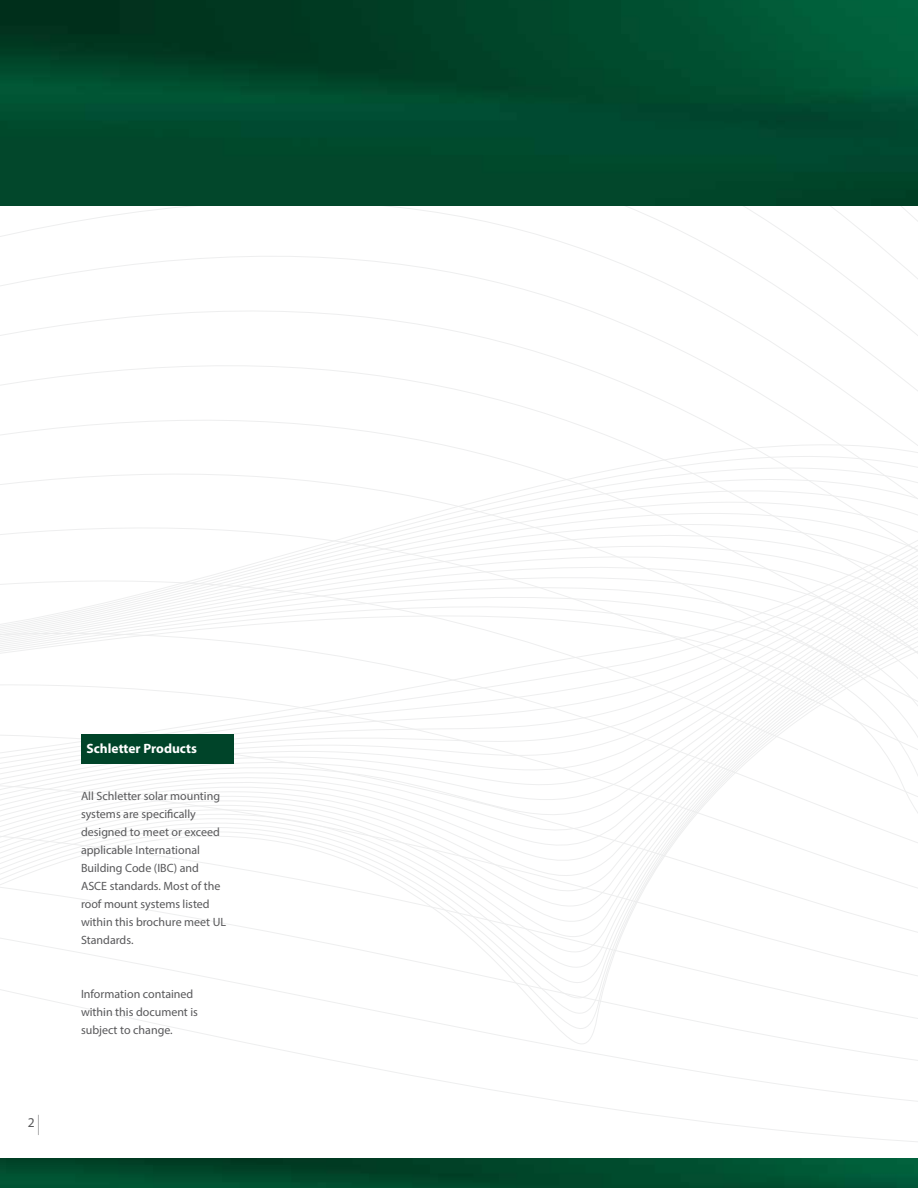
<style>
.page{position:relative;width:918px;height:1188px;background:#fff}
.page>*{position:absolute;margin:0;border:0;box-sizing:border-box;transform-origin:0 0}
.t1{font:700 13.5px "Myriad Pro";color:#fff}
.t2{font:13.5px "Myriad Pro";color:#58585a}
.t3{font:12px/18px "Myriad Pro";color:#58585a}
.s1{font-size:20.25px}
</style>
<div class="page">
<svg style="left:262px;top:1046px;width:656px;height:96px"></svg>
<svg style="left:0;top:612px;width:918px;height:377px"></svg>
<img style="left:0;top:0;width:918px;height:206px">
<img style="left:0;top:1158px;width:918px;height:30px">
<div style="left:81px;top:734px;width:152px;height:30px;background:#004429"></div>
<p class="t2" style="left:28px;top:1114px;width:13px">2 <span class="s1">|</span></p>
<p class="t1" style="left:86px;top:739px;width:112px">Schletter Products</p>
<p class="t3" style="left:81px;top:787px;width:147px">All Schletter solar mounting systems are specifically designed to meet or exceed applicable International<br>Building Code (IBC) and<br>ASCE standards. Most of the roof mount systems listed within this brochure meet UL<br>Standards.</p>
<p class="t3" style="left:81px;top:985px;width:119px">Information contained within this document is subject to change.</p>
</div>
